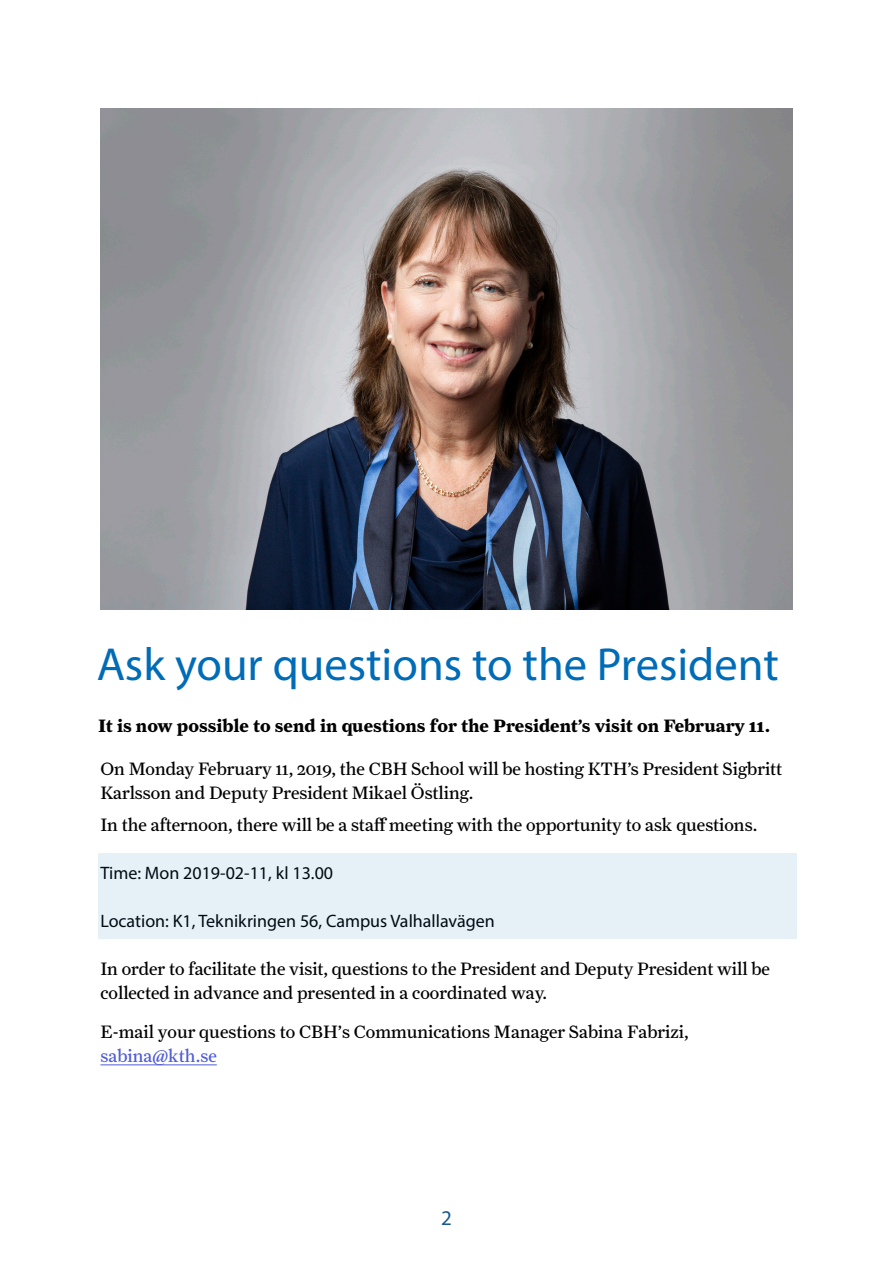
<style>
.page{position:relative;width:893px;height:1263px;background:#fff}
.page>*{position:absolute;margin:0;border:0;box-sizing:border-box;transform-origin:0 0}
.Text{font:46.5px "Myriad Pro";color:#006cb7}
.t1{font:21px "Myriad Pro";color:#195992}
.Text-2{font:18px/24px "Farnham Text";color:#000}
.Text-3{font:18px "Myriad Pro";color:#000}
.Text-4{font:700 18px "Farnham Text";color:#000}
.s1{color:#4f5cd6}
</style>
<div class="page">
<img style="left:100px;top:108px;width:692px;height:501px">
<div style="left:98px;top:854px;width:699px;height:85px;background:#e6f0f7"></div>
<hr style="left:100px;top:1064px;width:117px;height:1px;background:#4f5cd6">
<p class="Text" style="left:97px;top:636px;width:684px">Ask your questions to the President</p>
<p class="Text-4" style="left:98px;top:714px;width:673px">It is now possible to send in questions for the President’s visit on February 11.</p>
<p class="Text-2" style="left:100px;top:757px;width:683px">On Monday February 11, 2019, the CBH School will be hosting KTH’s President Sigbritt<br>Karlsson and Deputy President Mikael Östling.</p>
<p class="Text-2" style="left:100px;top:812px;width:658px">In the afternoon, there will be a staff meeting with the opportunity to ask questions.</p>
<p class="Text-3" style="left:100px;top:861px;width:234px">Time: Mon 2019-02-11, kl 13.00</p>
<p class="Text-3" style="left:100px;top:909px;width:396px">Location: K1, Teknikringen 56, Campus Valhallavägen</p>
<p class="Text-2" style="left:100px;top:956px;width:671px">In order to facilitate the visit, questions to the President and Deputy President will be collected in advance and presented in a coordinated way.</p>
<p class="Text-2" style="left:100px;top:1019px;width:590px">E-mail your questions to CBH’s Communications Manager Sabina Fabrizi, <span class="s1">sabina@kth.se</span></p>
<p class="t1" style="left:441px;top:1205px;width:12px">2</p>
</div>
